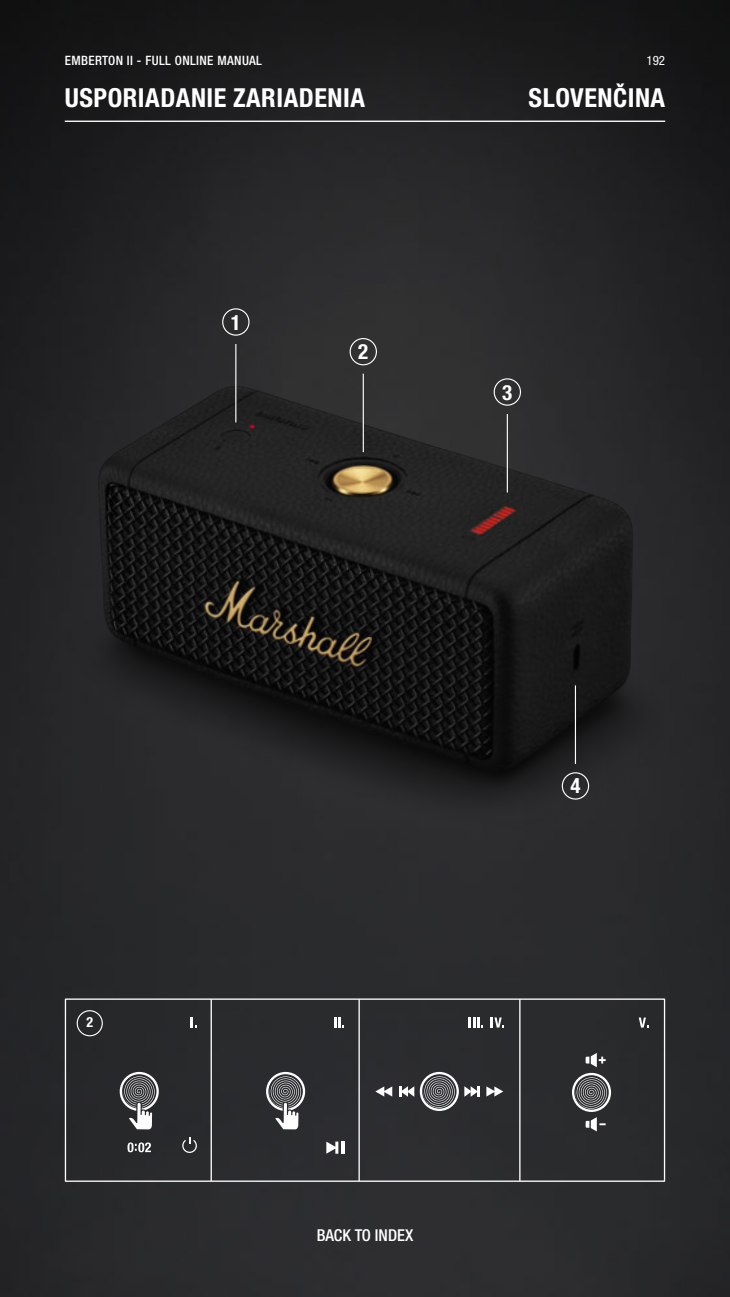
<style>
.page{position:relative;width:730px;height:1297px;background:#fff}
.page>*{position:absolute;margin:0;border:0;box-sizing:border-box;transform-origin:0 0}
.t1{font:700 condensed 26.25px "Helvetica Neue LTW1 G";letter-spacing:.02em;color:#fff}
.t2{font:700 condensed 21px "Helvetica Neue LTW1 G";color:#fff}
.t3{font:500 condensed 16.45px "Helvetica Neue LTW1 G";color:#fff}
.t4{font:700 condensed 14px "Helvetica Neue LTW1 G";color:#fff}
.t5{font:500 condensed 12.95px "Helvetica Neue LTW1 G";letter-spacing:.03em;color:#fff}
.t6{font:condensed 12.95px "Helvetica Neue LTW1 G";color:#fff}
</style>
<div class="page">
<img style="left:0;top:0;width:729px;height:1296px">
<svg style="left:326px;top:1141px;width:18px;height:12px"></svg>
<svg style="left:334px;top:1017px;width:10px;height:10px"></svg>
<svg style="left:468px;top:1017px;width:15px;height:10px"></svg>
<svg style="left:490px;top:1017px;width:14px;height:10px"></svg>
<svg style="left:638px;top:1017px;width:10px;height:10px"></svg>
<svg style="left:266px;top:1071px;width:39px;height:58px"></svg>
<svg style="left:182px;top:1137px;width:15px;height:15px"></svg>
<svg style="left:127px;top:1142px;width:24px;height:10px"></svg>
<svg style="left:120px;top:1071px;width:39px;height:58px"></svg>
<svg style="left:585px;top:1117px;width:20px;height:14px"></svg>
<svg style="left:571px;top:1052px;width:39px;height:59px"></svg>
<svg style="left:486px;top:1086px;width:17px;height:10px"></svg>
<svg style="left:464px;top:1086px;width:15px;height:10px"></svg>
<svg style="left:375px;top:1086px;width:17px;height:10px"></svg>
<svg style="left:399px;top:1071px;width:59px;height:39px"></svg>
<svg style="left:191px;top:1017px;width:6px;height:10px"></svg>
<div style="left:77px;top:1010px;width:26px;height:26px;border:1px solid #fff;border-radius:50%"></div>
<div style="left:65px;top:998px;width:599px;height:183px;border:1px solid #fff"></div>
<hr style="left:519px;top:999px;width:1px;height:181px;background:#fff">
<hr style="left:358px;top:999px;width:1px;height:181px;background:#fff">
<hr style="left:210px;top:999px;width:2px;height:181px;background:#fff">
<img style="left:0;top:273px;width:729px;height:615px">
<hr style="left:235px;top:344px;width:1px;height:78px;background:#fff">
<hr style="left:362px;top:373px;width:1px;height:79px;background:#fff">
<hr style="left:506px;top:414px;width:1px;height:78px;background:#fff">
<hr style="left:574px;top:685px;width:1px;height:79px;background:#fff">
<div style="left:222px;top:308px;width:27px;height:28px;border:1px solid #fff;border-radius:50%"></div>
<div style="left:349px;top:338px;width:28px;height:27px;border:1px solid #fff;border-radius:50%"></div>
<div style="left:493px;top:378px;width:27px;height:27px;border:1px solid #fff;border-radius:50%"></div>
<div style="left:561px;top:772px;width:28px;height:27px;border:1px solid #fff;border-radius:50%"></div>
<hr style="left:65px;top:121px;width:599px;height:1px;background:#fff">
<p class="t5" style="left:65px;top:52px;width:199px">EMBERTON II - FULL ONLINE MANUAL</p>
<p class="t6" style="left:646px;top:53px;width:20px">192</p>
<p class="t1" style="left:65px;top:82px;width:301px">USPORIADANIE ZARIADENIA</p>
<p class="t1" style="left:528px;top:82px;width:138px">SLOVENČINA</p>
<p class="t2" style="left:231px;top:309px;width:12px">1</p>
<p class="t2" style="left:358px;top:339px;width:12px">2</p>
<p class="t2" style="left:502px;top:379px;width:12px">3</p>
<p class="t4" style="left:86px;top:1014px;width:8px">2</p>
<p class="t2" style="left:570px;top:773px;width:12px">4</p>
<p class="t3" style="left:316px;top:1225px;width:98px">BACK TO INDEX</p>
</div>
